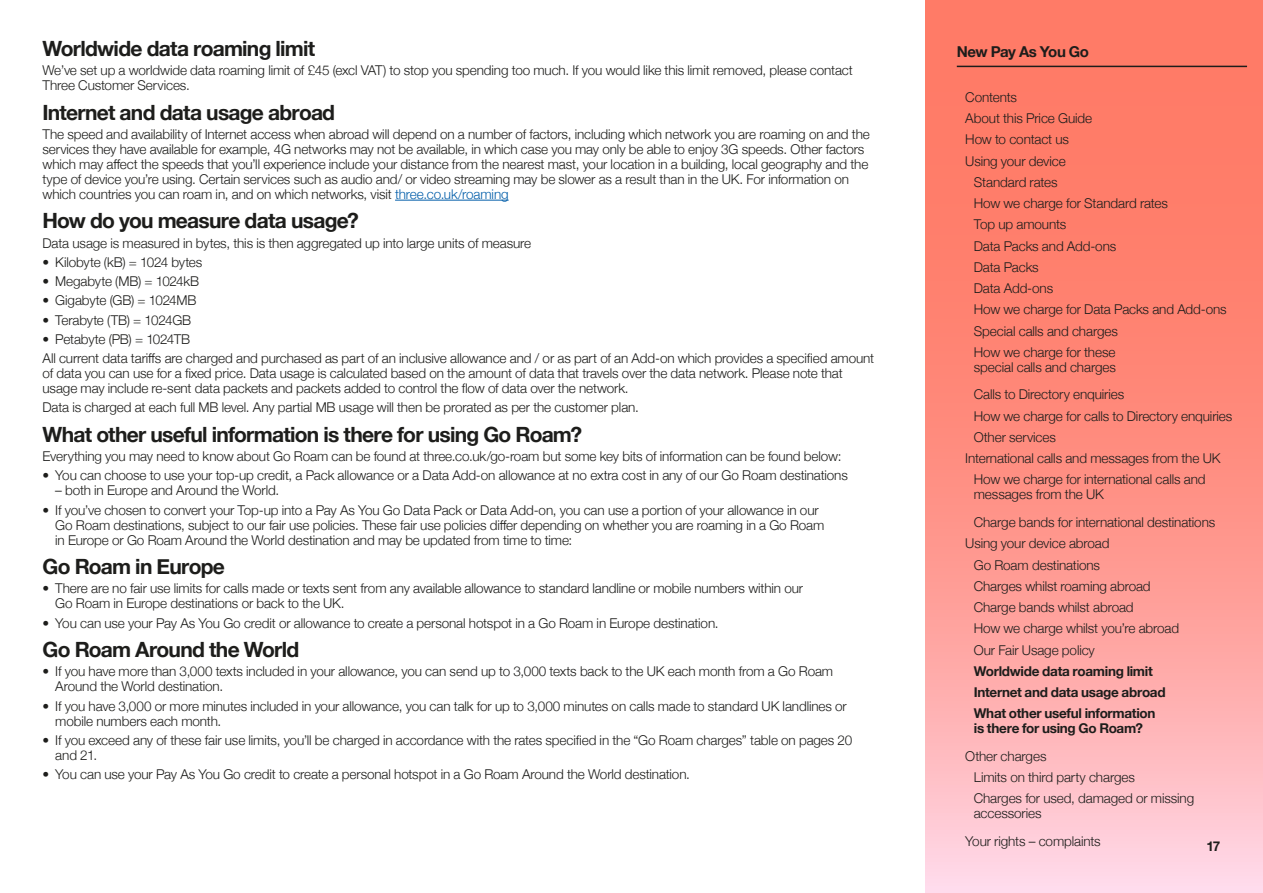
<style>
.page{position:relative;width:1263px;height:893px;background:#fff}
.page>*{position:absolute;margin:0;border:0;box-sizing:border-box;transform-origin:0 0}
.t1{font:700 21px "Helvetica Neue";letter-spacing:-.035em;color:#1d1d1b}
.t2{font:700 15px "Helvetica Neue";letter-spacing:-.03em;color:#1d1d1b}
.t3{font:300 13.5px/15px "Helvetica Neue";letter-spacing:-.01em;color:#1d1d1b}
.t4{font:700 13.5px/21.3px "Helvetica Neue";letter-spacing:-.02em;color:#1d1d1b}
.s1{color:#005da9}
</style>
<div class="page">
<svg style="left:926px;top:0;width:337px;height:893px;background:#fe968d"></svg>
<hr style="left:957px;top:66px;width:290px;height:1px;background:#1d1d1b">
<hr style="left:395px;top:200px;width:114px;height:1px;background:#005da9">
<h1 class="t1" style="left:43px;top:32px;width:274px">Worldwide data roaming limit</h1>
<p class="t3" style="left:43px;top:62px;width:812px">We’ve set up a worldwide data roaming limit of £45 (excl VAT) to stop you spending too much. If you would like this limit removed, please contact<br>Three Customer Services.</p>
<h1 class="t1" style="left:43px;top:96px;width:294px">Internet and data usage abroad</h1>
<p class="t3" style="left:43px;top:125px;width:829px">The speed and availability of Internet access when abroad will depend on a number of factors, including which network you are roaming on and the services they have available for example, 4G networks may not be available, in which case you may only be able to enjoy 3G speeds. Other factors which may affect the speeds that you’ll experience include your distance from the nearest mast, your location in a building, local geography and the type of device you’re using. Certain services such as audio and/ or video streaming may be slower as a result than in the UK. For information on which countries you can roam in, and on which networks, visit <span class="s1">three.co.uk/roaming</span></p>
<h1 class="t1" style="left:43px;top:204px;width:318px">How do you measure data usage?</h1>
<p class="t3" style="left:43px;top:234px;width:490px">Data usage is measured in bytes, this is then aggregated up into large units of measure</p>
<p class="t3" style="left:43px;top:253px;width:161px">• Kilobyte (kB) = 1024 bytes</p>
<p class="t3" style="left:43px;top:273px;width:158px">• Megabyte (MB) = 1024kB</p>
<p class="t3" style="left:43px;top:292px;width:155px">• Gigabyte (GB) = 1024MB</p>
<p class="t3" style="left:43px;top:311px;width:150px">• Terabyte (TB) = 1024GB</p>
<p class="t3" style="left:43px;top:328px;width:833px;line-height:19.2px">• Petabyte (PB) = 1024TB<br>All current data tariffs are charged and purchased as part of an inclusive allowance and / or as part of an Add-on which provides a specified amount</p>
<p class="t3" style="left:43px;top:365px;width:802px">of data you can use for a fixed price. Data usage is calculated based on the amount of data that travels over the data network. Please note that usage may include re-sent data packets and packets added to control the flow of data over the network.</p>
<p class="t3" style="left:43px;top:399px;width:598px">Data is charged at each full MB level. Any partial MB usage will then be prorated as per the customer plan.</p>
<h1 class="t1" style="left:43px;top:418px;width:541px">What other useful information is there for using Go Roam?</h1>
<p class="t3" style="left:43px;top:448px;width:800px">Everything you may need to know about Go Roam can be found at three.co.uk/go-roam but some key bits of information can be found below:</p>
<p class="t3" style="left:43px;top:467px;width:807px">• You can choose to use your top-up credit, a Pack allowance or a Data Add-on allowance at no extra cost in any of our Go Roam destinations</p>
<p class="t3" style="left:55px;top:482px;width:225px">– both in Europe and Around the World.</p>
<p class="t3" style="left:55px;top:501px;width:771px;text-indent:-13px">• If you’ve chosen to convert your Top-up into a Pay As You Go Data Pack or Data Add-on, you can use a portion of your allowance in our<br>Go Roam destinations, subject to our fair use policies. These fair use policies differ depending on whether you are roaming in a Go Roam in Europe or Go Roam Around the World destination and may be updated from time to time:</p>
<h1 class="t1" style="left:43px;top:550px;width:184px">Go Roam in Europe</h1>
<p class="t3" style="left:55px;top:580px;width:749px;text-indent:-13px">• There are no fair use limits for calls made or texts sent from any available allowance to standard landline or mobile numbers within our<br>Go Roam in Europe destinations or back to the UK.</p>
<p class="t3" style="left:43px;top:614px;width:678px">• You can use your Pay As You Go credit or allowance to create a personal hotspot in a Go Roam in Europe destination.</p>
<h1 class="t1" style="left:43px;top:633px;width:258px">Go Roam Around the World</h1>
<p class="t3" style="left:55px;top:663px;width:779px;text-indent:-13px">• If you have more than 3,000 texts included in your allowance, you can send up to 3,000 texts back to the UK each month from a Go Roam<br>Around the World destination.</p>
<p class="t3" style="left:55px;top:697px;width:793px;text-indent:-13px">• If you have 3,000 or more minutes included in your allowance, you can talk for up to 3,000 minutes on calls made to standard UK landlines or mobile numbers each month.</p>
<p class="t3" style="left:55px;top:732px;width:798px;text-indent:-13px">• If you exceed any of these fair use limits, you’ll be charged in accordance with the rates specified in the “Go Roam charges” table on pages 20 and 21.</p>
<p class="t3" style="left:43px;top:766px;width:649px">• You can use your Pay As You Go credit to create a personal hotspot in a Go Roam Around the World destination.</p>
<p class="t2" style="left:957px;top:40px;width:134px">New Pay As You Go</p>
<p class="t3" style="left:965px;top:88px;width:53px">Contents</p>
<p class="t3" style="left:965px;top:110px;width:128px">About this Price Guide</p>
<p class="t3" style="left:965px;top:131px;width:105px">How to contact us</p>
<p class="t3" style="left:965px;top:152px;width:102px">Using your device</p>
<p class="t3" style="left:974px;top:173px;width:85px">Standard rates</p>
<p class="t3" style="left:974px;top:195px;width:196px">How we charge for Standard rates</p>
<p class="t3" style="left:974px;top:216px;width:94px">Top up amounts</p>
<p class="t3" style="left:974px;top:237px;width:144px">Data Packs and Add-ons</p>
<p class="t3" style="left:974px;top:259px;width:66px">Data Packs</p>
<p class="t3" style="left:974px;top:280px;width:81px">Data Add-ons</p>
<p class="t3" style="left:974px;top:301px;width:254px">How we charge for Data Packs and Add-ons</p>
<p class="t3" style="left:974px;top:322px;width:146px">Special calls and charges</p>
<p class="t3" style="left:974px;top:344px;width:143px">How we charge for these</p>
<p class="t3" style="left:974px;top:352px;width:152px;line-height:27.5px">special calls and charges<br>Calls to Directory enquiries</p>
<p class="t3" style="left:974px;top:407px;width:260px">How we charge for calls to Directory enquiries</p>
<p class="t3" style="left:974px;top:429px;width:84px">Other services</p>
<p class="t3" style="left:965px;top:450px;width:257px">International calls and messages from the UK</p>
<p class="t3" style="left:974px;top:471px;width:233px">How we charge for international calls and</p>
<p class="t3" style="left:974px;top:480px;width:243px;line-height:27.6px">messages from the UK<br>Charge bands for international destinations</p>
<p class="t3" style="left:974px;top:532px;width:207px;line-height:21.3px;text-indent:-9px">Using your device abroad<br>Go Roam destinations<br>Charges whilst roaming abroad<br>Charge bands whilst abroad<br>How we charge whilst you’re abroad<br>Our Fair Usage policy</p>
<p class="t4" style="left:974px;top:661px;width:193px">Worldwide data roaming limit<br>Internet and data usage abroad<br>What other useful information</p>
<p class="t4" style="left:974px;top:718px;width:171px">is there for using Go Roam?</p>
<p class="t3" style="left:974px;top:744px;width:222px;line-height:21.3px;text-indent:-9px">Other charges<br>Limits on third party charges<br>Charges for used, damaged or missing</p>
<p class="t3" style="left:965px;top:799px;width:137px;line-height:27.6px;text-indent:9px">accessories<br>Your rights – complaints</p>
<p class="t3" style="left:1029px;top:152px;width:31px">phon</p>
<p class="t3" style="left:1029px;top:535px;width:31px">phon</p>
<p class="t3" style="left:987px;top:659px;width:166px;line-height:21.3px;text-align:center">dwide data roaming lim t ernet and data usage abroad t other useful information</p>
<p class="t3" style="left:990px;top:720px;width:143px">here for using Go Roam?</p>
<p class="t4" style="left:1206px;top:835px;width:16px">17</p>
</div>
